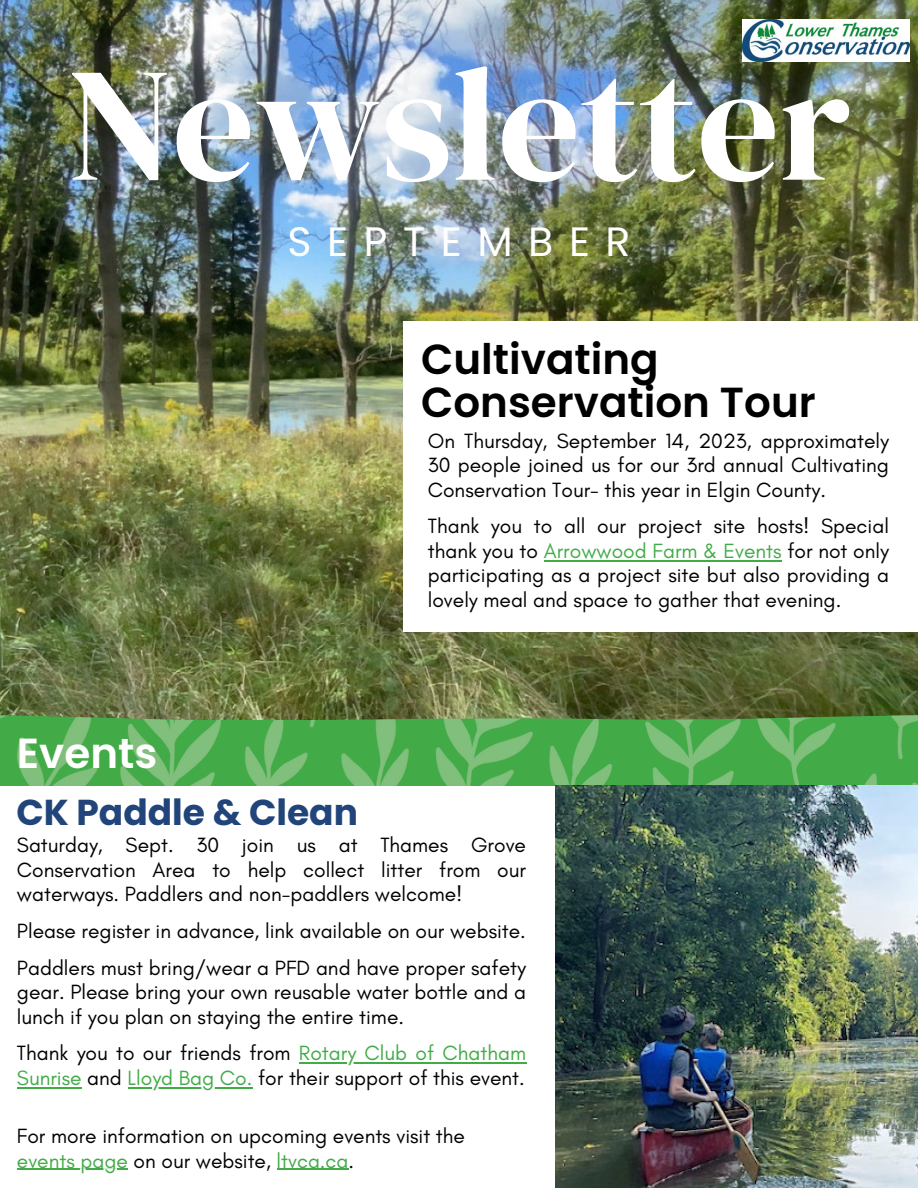
<style>
.page{position:relative;width:918px;height:1188px;background:#fff}
.page>*{position:absolute;margin:0;border:0;box-sizing:border-box;transform-origin:0 0}
.t1{font:162px "DM Serif Display";color:#fff}
.t2{font:600 42px/43.2px "Poppins";color:#000}
.t3{font:600 42px "Poppins";color:#fff}
.t4{font:40.95px "Poppins";letter-spacing:.38em;color:#fff}
.t5{font:700 36px "Poppins";color:#21457a}
.t6{font:21px/24.5px "Glacial Indifference";color:#000;text-align:justify}
.s1{color:#42ab47}
</style>
<div class="page">
<img style="left:0;top:720px;width:918px;height:66px">
<img style="left:556px;top:786px;width:362px;height:402px">
<img style="left:0;top:0;width:918px;height:720px">
<div style="left:403px;top:321px;width:515px;height:311px;background:#fff"></div>
<img style="left:742px;top:19px;width:168px;height:43px">
<hr style="left:544px;top:560px;width:238px;height:1px;background:#42ab47">
<hr style="left:17px;top:1169px;width:111px;height:1px;background:#42ab47">
<hr style="left:277px;top:1169px;width:71px;height:1px;background:#42ab47">
<hr style="left:299px;top:1062px;width:227px;height:2px;background:#42ab47">
<hr style="left:17px;top:1087px;width:65px;height:1px;background:#42ab47">
<hr style="left:128px;top:1087px;width:124px;height:1px;background:#42ab47">
<p class="t1" style="left:67px;top:12px;width:786px">Newsletter</p>
<p class="t4" style="left:287px;top:213px;width:345px">SEPTEMBER</p>
<p class="t3" style="left:17px;top:724px;width:142px">Events</p>
<p class="t2" style="left:421px;top:338px;width:396px">Cultivating<br>Conservation Tour</p>
<p class="t6" style="left:428px;top:428px;width:463px">On Thursday, September 14, 2023, approximately 30 people joined us for our 3rd annual Cultivating Conservation Tour- this year in Elgin County.</p>
<p class="t6" style="left:428px;top:514px;width:463px">Thank you to all our project site hosts! Special thank you to <span class="s1">Arrowwood Farm &amp; Events</span> for not only participating as a project site but also providing a lovely meal and space to gather that evening.</p>
<p class="t5" style="left:16px;top:787px;width:343px">CK Paddle &amp; Clean</p>
<p class="t6" style="left:17px;top:833px;width:511px">Saturday, Sept. 30 join us at Thames Grove Conservation Area to help collect litter from our waterways. Paddlers and non-paddlers welcome!</p>
<p class="t6" style="left:17px;top:918px;width:510px">Please register in advance, link available on our website.</p>
<p class="t6" style="left:17px;top:955px;width:511px">Paddlers must bring/wear a PFD and have proper safety gear. Please bring your own reusable water bottle and a lunch if you plan on staying the entire time.</p>
<p class="t6" style="left:17px;top:1041px;width:511px">Thank you to our friends from <span class="s1">Rotary Club of Chatham<br>Sunrise</span> and <span class="s1">Lloyd Bag Co.</span> for their support of this event.</p>
<p class="t6" style="left:17px;top:1123px;width:450px">For more information on upcoming events visit the <span class="s1">events page</span> on our website, <span class="s1">ltvca.ca</span>.</p>
</div>
